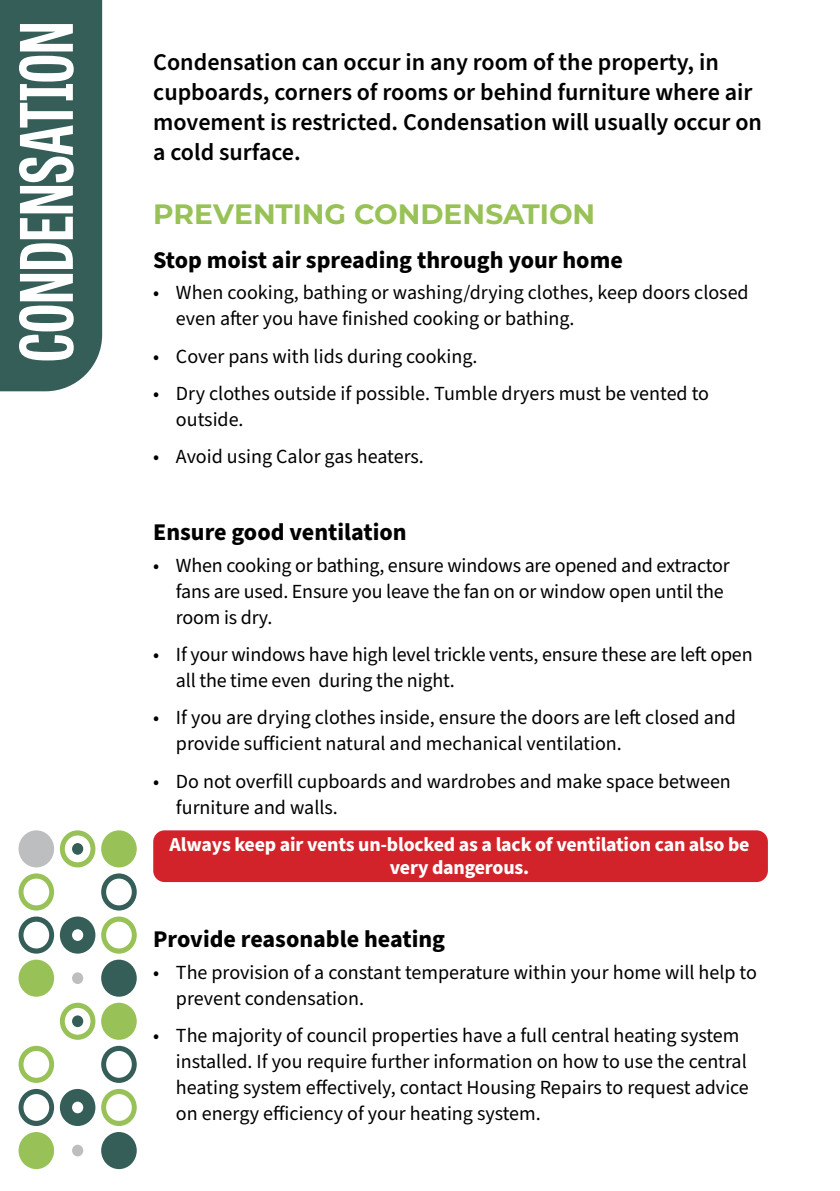
<style>
.page{position:relative;width:840px;height:1191px;background:#fff}
.page>*{position:absolute;margin:0;border:0;box-sizing:border-box;transform-origin:0 0}
.t1{font:700 72px "Tablet Gothic Compressed";letter-spacing:-.005em;color:#fff}
.t2{font:700 28px "Montserrat";color:#98c257}
.t3{font:600 24px/30px "Source Sans Pro";color:#000}
.t4{font:700 24px "Source Sans Pro";color:#000}
.t5{font:20px/26px "Source Sans Pro";color:#000}
.t6{font:700 19.8px/23.4px "Source Sans Pro";letter-spacing:-.01em;color:#fff;text-align:center}
</style>
<div class="page">
<div style="left:0;top:0;width:102px;height:391px;background:#355e58"></div>
<div style="left:153px;top:830px;width:614px;height:52px;background:#d2232a;border-radius:11px"></div>
<div style="left:19px;top:830px;width:35px;height:37px;background:#bcbec0;border-radius:50%"></div>
<svg style="left:60px;top:830px;width:35px;height:37px"></svg>
<svg style="left:60px;top:1002px;width:35px;height:37px"></svg>
<div style="left:101px;top:830px;width:36px;height:37px;background:#98c257;border-radius:50%"></div>
<div style="left:101px;top:1002px;width:36px;height:37px;background:#98c257;border-radius:50%"></div>
<svg style="left:101px;top:916px;width:36px;height:37px"></svg>
<svg style="left:101px;top:1089px;width:36px;height:37px"></svg>
<div style="left:60px;top:916px;width:35px;height:37px;background:#355e58;border-radius:50%"></div>
<div style="left:60px;top:1089px;width:35px;height:37px;background:#355e58;border-radius:50%"></div>
<svg style="left:19px;top:916px;width:35px;height:37px"></svg>
<svg style="left:19px;top:1089px;width:35px;height:37px"></svg>
<svg style="left:19px;top:873px;width:35px;height:37px"></svg>
<svg style="left:19px;top:1045px;width:35px;height:38px"></svg>
<svg style="left:101px;top:873px;width:36px;height:37px"></svg>
<svg style="left:101px;top:1045px;width:36px;height:38px"></svg>
<div style="left:101px;top:959px;width:36px;height:37px;background:#355e58;border-radius:50%"></div>
<div style="left:101px;top:1132px;width:36px;height:37px;background:#355e58;border-radius:50%"></div>
<div style="left:19px;top:959px;width:35px;height:37px;background:#98c257;border-radius:50%"></div>
<div style="left:19px;top:1132px;width:35px;height:37px;background:#98c257;border-radius:50%"></div>
<div style="left:72px;top:929px;width:11px;height:12px;background:#fff;border-radius:50%"></div>
<div style="left:72px;top:1101px;width:11px;height:12px;background:#fff;border-radius:50%"></div>
<div style="left:72px;top:843px;width:11px;height:11px;background:#355e58;border-radius:50%"></div>
<div style="left:72px;top:1015px;width:11px;height:12px;background:#355e58;border-radius:50%"></div>
<div style="left:72px;top:972px;width:11px;height:12px;background:#bcbec0;border-radius:50%"></div>
<div style="left:72px;top:1144px;width:11px;height:12px;background:#bcbec0;border-radius:50%"></div>
<h1 class="t1" style="left:-3px;top:362px;width:342px;rotate:-90deg">CONDENSATION</h1>
<p class="t3" style="left:153px;top:48px;width:610px">Condensation can occur in any room of the property, in cupboards, corners of rooms or behind furniture where air movement is restricted. Condensation will usually occur on a cold surface.</p>
<h2 class="t2" style="left:153px;top:194px;width:443px">PREVENTING CONDENSATION</h2>
<p class="t4" style="left:153px;top:243px;width:471px">Stop moist air spreading through your home</p>
<p class="t5" style="left:176px;top:280px;width:574px;text-indent:-23px">• When cooking, bathing or washing/drying clothes, keep doors closed even after you have finished cooking or bathing.</p>
<p class="t5" style="left:153px;top:343px;width:325px">• Cover pans with lids during cooking.</p>
<p class="t5" style="left:176px;top:381px;width:534px;text-indent:-23px">• Dry clothes outside if possible. Tumble dryers must be vented to outside.</p>
<p class="t5" style="left:153px;top:444px;width:272px">• Avoid using Calor gas heaters.</p>
<p class="t4" style="left:153px;top:516px;width:255px">Ensure good ventilation</p>
<p class="t5" style="left:176px;top:552px;width:555px;text-indent:-23px">• When cooking or bathing, ensure windows are opened and extractor fans are used. Ensure you leave the fan on or window open until the room is dry.</p>
<p class="t5" style="left:176px;top:642px;width:578px;text-indent:-23px">• If your windows have high level trickle vents, ensure these are left open all the time even during the night.</p>
<p class="t5" style="left:176px;top:705px;width:561px;text-indent:-23px">• If you are drying clothes inside, ensure the doors are left closed and provide sufficient natural and mechanical ventilation.</p>
<p class="t5" style="left:176px;top:769px;width:556px;text-indent:-23px">• Do not overfill cupboards and wardrobes and make space between furniture and walls.</p>
<p class="t6" style="left:169px;top:833px;width:581px">Always keep air vents un-blocked as a lack of ventilation can also be very dangerous.</p>
<p class="t4" style="left:153px;top:922px;width:293px">Provide reasonable heating</p>
<p class="t5" style="left:176px;top:959px;width:582px;text-indent:-23px">• The provision of a constant temperature within your home will help to prevent condensation.</p>
<p class="t5" style="left:176px;top:1023px;width:574px;text-indent:-23px">• The majority of council properties have a full central heating system installed. If you require further information on how to use the central heating system effectively, contact Housing Repairs to request advice on energy efficiency of your heating system.</p>
</div>
